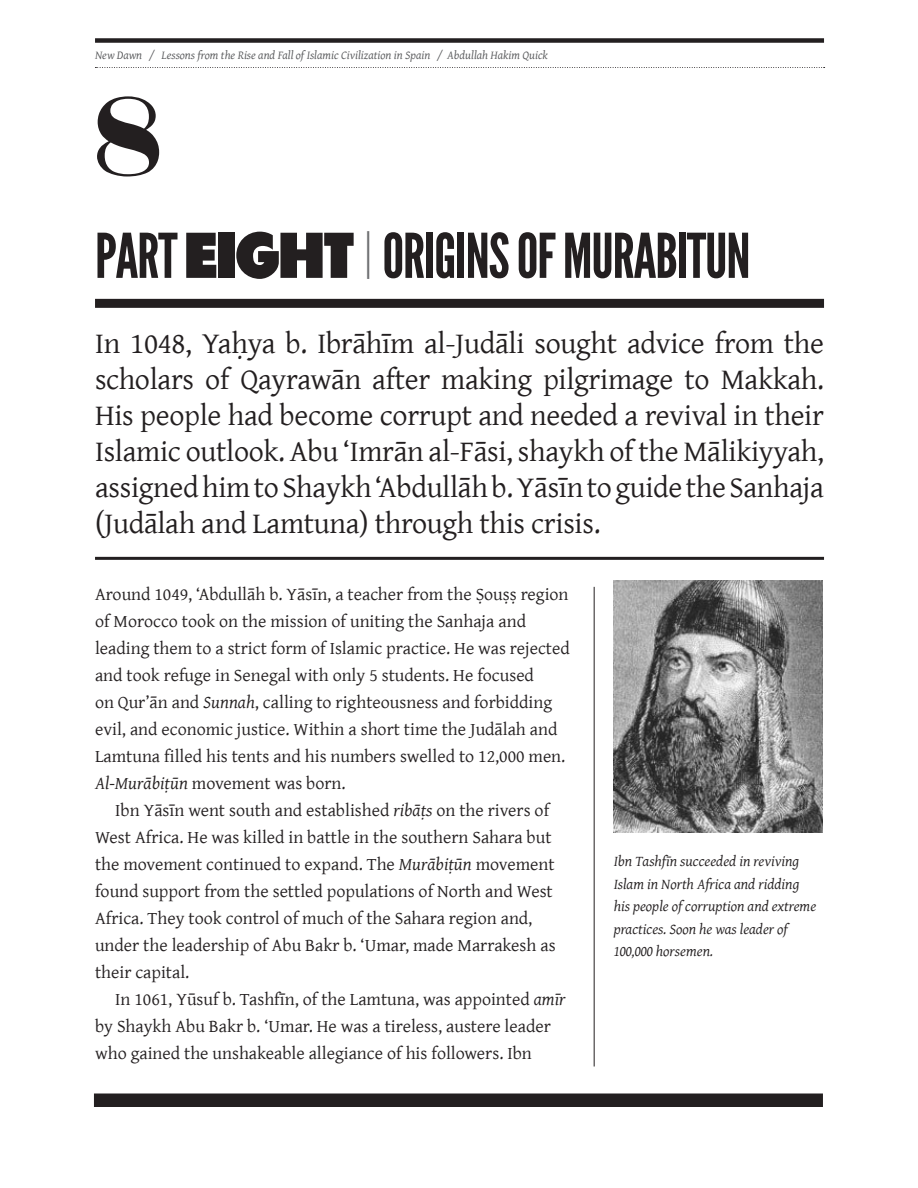
<style>
.page{position:relative;width:918px;height:1188px;background:#fff}
.page>*{position:absolute;margin:0;border:0;box-sizing:border-box;transform-origin:0 0}
.t1{font:700 114px "Engravers";color:#231f20;scale:.8 1}
.t2{font:61.5px "League Gothic";letter-spacing:-.02em;color:#231f20}
.t3{font:30px/36px "Gentium";letter-spacing:-.01em;color:#231f20;text-align:justify}
.t4{font:18px/27px "Gentium";color:#231f20}
.t5{font:italic 15px/22.5px "Gentium";color:#231f20}
.t6{font:italic 12px "Gentium";color:#57585a}
.s1{font-family:"Tondu Beta";font-size:64.5px}
.s2{font-style:italic}
</style>
<div class="page">
<div style="left:95px;top:38px;width:729px;height:5px;background:#231f20"></div>
<div style="left:94px;top:1094px;width:729px;height:13px;background:#231f20"></div>
<svg style="left:95px;top:67px;width:730px;height:1px"></svg>
<img style="left:614px;top:580px;width:208px;height:253px">
<hr style="left:95px;top:557px;width:729px;height:3px;background:#231f20">
<div style="left:95px;top:299px;width:729px;height:9px;background:#231f20"></div>
<hr style="left:594px;top:587px;width:1px;height:480px;background:#231f20">
<p class="t6" style="left:95px;top:46px;width:454px">New Dawn / Lessons from the Rise and Fall of Islamic Civilization in Spain / Abdullah Hakim Quick</p>
<h1 class="t1" style="left:95px;top:69px;width:83px">8</h1>
<h2 class="t2" style="left:95px;top:219px;width:657px">PART <span class="s1">EIGHT</span> ORIGINS OF MURABITUN</h2>
<p class="t3" style="left:95px;top:324px;width:731px">In 1048, Yaḥya b. Ibrāhīm al-Judāli sought advice from the scholars of Qayrawān after making pilgrimage to Makkah.<br>His people had become corrupt and needed a revival in their Islamic outlook. Abu ‘Imrān al-Fāsi, shaykh of the Mālikiyyah, assigned him to Shaykh ‘Abdullāh b. Yāsīn to guide the Sanhaja (Judālah and Lamtuna) through this crisis.</p>
<p class="t4" style="left:95px;top:580px;width:476px">Around 1049, ‘Abdullāh b. Yāsīn, a teacher from the Ṣouṣṣ region of Morocco took on the mission of uniting the Sanhaja and leading them to a strict form of Islamic practice. He was rejected and took refuge in Senegal with only 5 students. He focused<br>on Qur’ān and <span class="s2">Sunnah</span>, calling to righteousness and forbidding evil, and economic justice. Within a short time the Judālah and Lamtuna filled his tents and his numbers swelled to 12,000 men.<br><span class="s2">Al-Murābiṭūn</span> movement was born.</p>
<p class="t4" style="left:95px;top:796px;width:462px;text-indent:20px">Ibn Yāsīn went south and established <span class="s2">ribāṭs</span> on the rivers of West Africa. He was killed in battle in the southern Sahara but the movement continued to expand. The <span class="s2">Murābiṭūn</span> movement found support from the settled populations of North and West Africa. They took control of much of the Sahara region and, under the leadership of Abu Bakr b. ‘Umar, made Marrakesh as their capital.</p>
<p class="t4" style="left:95px;top:985px;width:472px;text-indent:20px">In 1061, Yūsuf b. Tashfīn, of the Lamtuna, was appointed <span class="s2">amīr </span>by Shaykh Abu Bakr b. ‘Umar. He was a tireless, austere leader who gained the unshakeable allegiance of his followers. Ibn</p>
<p class="t5" style="left:614px;top:849px;width:204px">Ibn Tashfīn succeeded in reviving<br>Islam in North Africa and ridding his people of corruption and extreme practices. Soon he was leader of<br>100,000 horsemen.</p>
</div>
